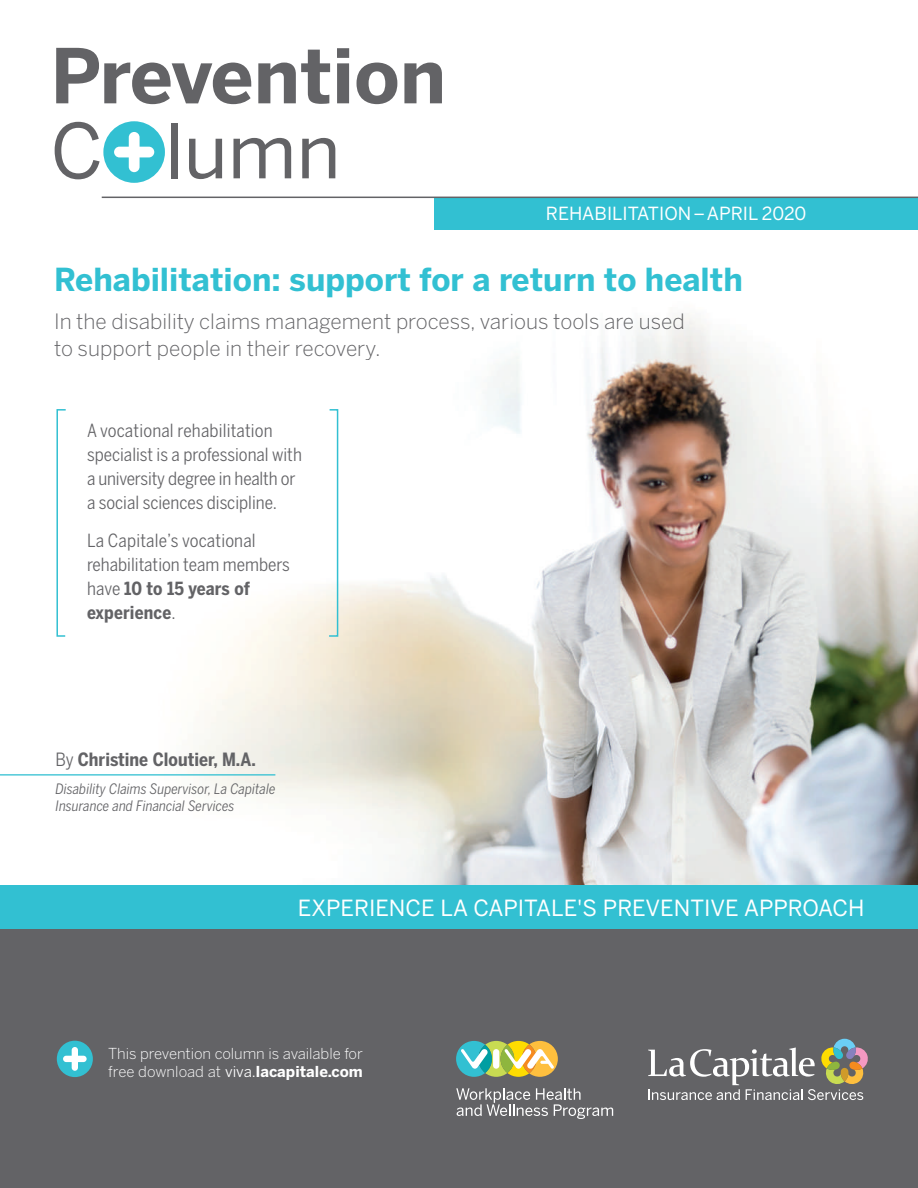
<style>
.page{position:relative;width:918px;height:1188px;background:#fff}
.page>*{position:absolute;margin:0;border:0;box-sizing:border-box;transform-origin:0 0}
.t1{font:700 75px "Benton Sans";color:#636366}
.t2{font:75px "Benton Sans";color:#636366}
.t3{font:700 31.5px "Benton Sans";color:#32c0d2}
.t4{font:22.2px "Benton Sans";color:#fff}
.t5{font:300 21px/27px "Benton Sans";color:#636366}
.t6{font:700 18.15px "Benton Sans Cond";color:#636366}
.t7{font:18px/24px "Benton Sans Cond";color:#636366}
.t8{font:18px "Benton Sans";color:#fff}
.t9{font:300 15px/17.2px "Benton Sans";letter-spacing:-.005em;color:#fff}
.t10{font:italic 14.25px/16.8px "Benton Sans Cond";color:#636366}
.s1{font-weight:700}
.s2{font-weight:400}
</style>
<div class="page">
<img style="left:105px;top:315px;width:813px;height:571px">
<div style="left:0;top:929px;width:918px;height:259px;background:#636366"></div>
<div style="left:103px;top:121px;width:62px;height:62px;background:#32c0d2;border-radius:50%"></div>
<svg style="left:114px;top:132px;width:40px;height:40px"></svg>
<div style="left:434px;top:197px;width:484px;height:33px;background:#32c0d2"></div>
<hr style="left:102px;top:197px;width:816px;height:1px;background:#636366">
<div style="left:0;top:886px;width:918px;height:43px;background:#32c0d2"></div>
<hr style="left:0;top:774px;width:275px;height:2px;background:#32c0d2">
<svg style="left:56px;top:409px;width:10px;height:228px"></svg>
<svg style="left:328px;top:408px;width:11px;height:229px"></svg>
<div style="left:57px;top:1041px;width:36px;height:36px;background:#32c0d2;border-radius:50%"></div>
<svg style="left:63px;top:1047px;width:24px;height:24px"></svg>
<svg style="left:648px;top:1039px;width:220px;height:61px"></svg>
<svg style="left:456px;top:1088px;width:157px;height:31px"></svg>
<svg style="left:456px;top:1041px;width:102px;height:36px;background:#adc081"></svg>
<h1 class="t1" style="left:51px;top:31px;width:397px">Prevention</h1>
<h1 class="t2" style="left:51px;top:107px;width:292px">C lumn</h1>
<p class="t8" style="left:546px;top:203px;width:262px">REHABILITATION–APRIL 2020</p>
<h2 class="t3" style="left:54px;top:261px;width:690px">Rehabilitation: support for a return to health</h2>
<p class="t5" style="left:54px;top:307px;width:632px">In the disability claims management process, various tools are used to support people in their recovery.</p>
<p class="t7" style="left:87px;top:419px;width:216px">A vocational rehabilitation specialist is a professional with a university degree in health or a social sciences discipline.</p>
<p class="t7" style="left:87px;top:528px;width:204px">La Capitale’s vocational rehabilitation team members have <span class="s1">10 to 15 years of experience</span>.</p>
<p class="t6" style="left:56px;top:748px;width:202px"><span class="s2">By</span> Christine Cloutier, M.A.</p>
<p class="t10" style="left:56px;top:780px;width:221px">Disability Claims Supervisor, La Capitale<br>Insurance and Financial Services</p>
<p class="t4" style="left:298px;top:895px;width:568px">EXPERIENCE LA CAPITALE'S PREVENTIVE APPROACH</p>
<p class="t9" style="left:108px;top:1045px;width:256px">This prevention column is available for free download at <span class="s2">viva.</span><span class="s1">lacapitale.com</span></p>
</div>
